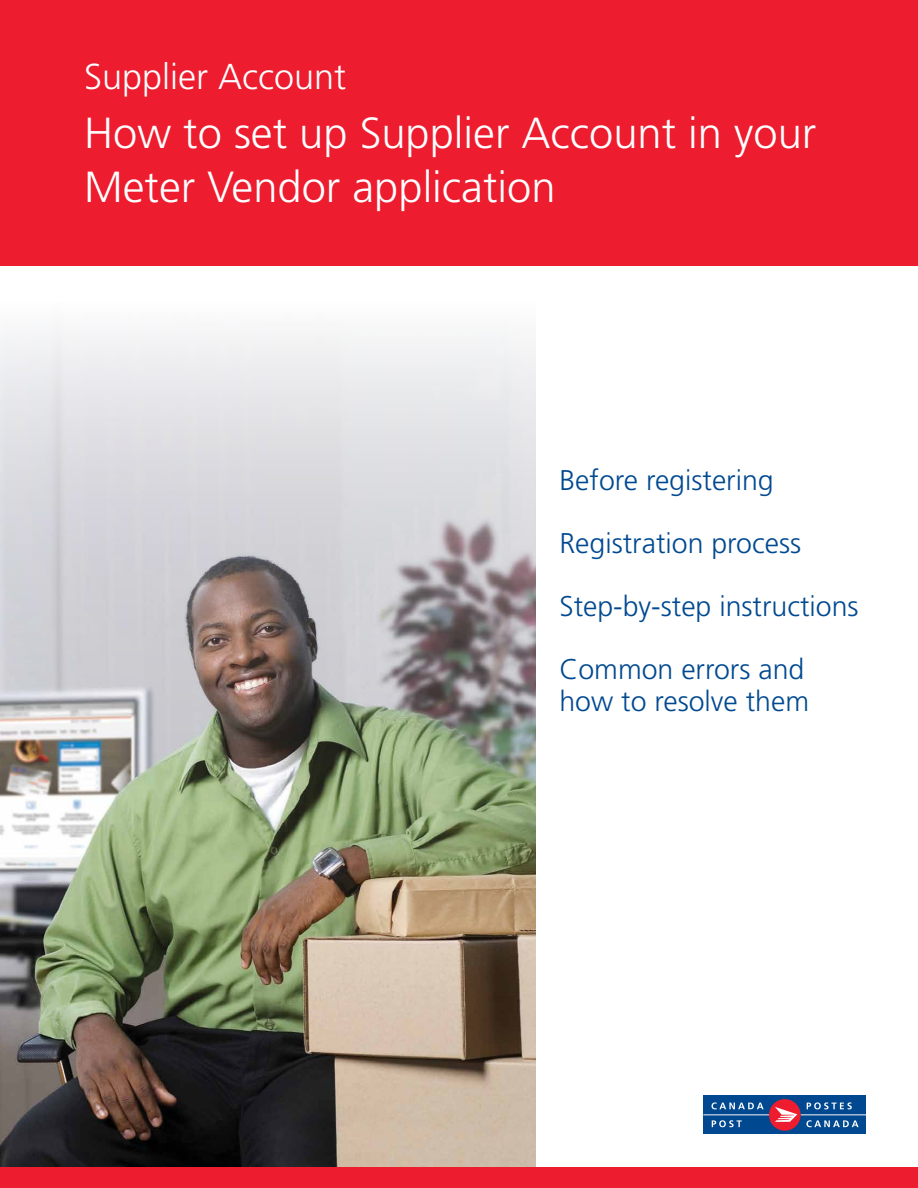
<style>
.page{position:relative;width:918px;height:1188px;background:#fff}
.page>*{position:absolute;margin:0;border:0;box-sizing:border-box;transform-origin:0 0}
.t1{font:300 43.5px/54px "Frutiger";color:#fff}
.t2{font:300 36px "Frutiger";color:#fff}
.t3{font:300 28.5px/31.5px "Frutiger";color:#004990}
</style>
<div class="page">
<img style="left:0;top:329px;width:536px;height:839px">
<div style="left:703px;top:1096px;width:163px;height:38px;background:#004990"></div>
<svg style="left:769px;top:1099px;width:32px;height:32px"></svg>
<svg style="left:775px;top:1102px;width:91px;height:25px"></svg>
<svg style="left:703px;top:1102px;width:66px;height:25px"></svg>
<div style="left:0;top:0;width:918px;height:266px;background:#ed1c2e"></div>
<div style="left:0;top:1168px;width:918px;height:20px;background:#ed1c2e"></div>
<p class="t2" style="left:84px;top:56px;width:264px">Supplier Account</p>
<h1 class="t1" style="left:84px;top:107px;width:734px">How to set up Supplier Account in your<br>Meter Vendor application</h1>
<p class="t3" style="left:559px;top:465px;width:216px">Before registering</p>
<p class="t3" style="left:559px;top:528px;width:243px">Registration process</p>
<p class="t3" style="left:559px;top:591px;width:301px">Step-by-step instructions</p>
<p class="t3" style="left:559px;top:654px;width:251px">Common errors and how to resolve them</p>
</div>
